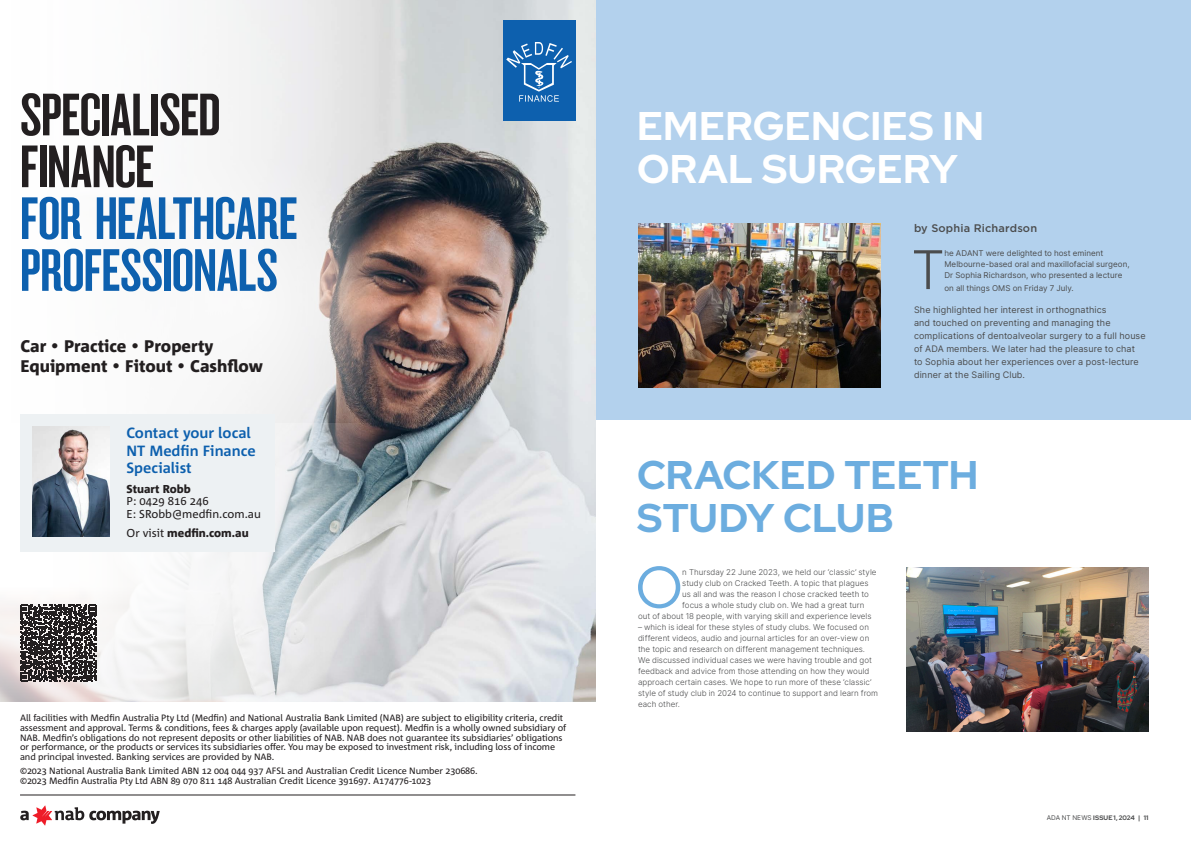
<style>
.page{position:relative;width:1191px;height:842px;background:#fff}
.page>*{position:absolute;margin:0;border:0;box-sizing:border-box;transform-origin:0 0}
.Body_Copy__after_drop{font:58.6px "Red Hat Display";color:#6caddf}
.t1{font:55.5px/51.8px "NAB Impact";letter-spacing:-.01em;color:#0d60ae}
.t2{font:55.5px/51.8px "NAB Impact";letter-spacing:-.01em;color:#231f20}
.Body_Copy__after_drop-2{font:53.4px "Inter";color:#4b4c4d}
.Sub_Headline{font:700 40px/43px "Red Hat Display";letter-spacing:.01em;color:#fff}
.Sub_Headline-2{font:700 40px/43px "Red Hat Display";letter-spacing:.005em;color:#6caddf}
.t3{font:800 16.8px/20.2px "Corpid C1";color:#231f20}
.t4{font:700 14.8px/17.8px "Corpid C1";color:#0d60ae}
.t5{font:11.5px/12.8px "Corpid C1";color:#231f20}
.t6{font:800 11.5px "Corpid C1";color:#231f20}
.Sub_Headline-3{font:500 11px "Gotham";letter-spacing:.015em;color:#4b4c4d}
.t7{font:9.2px/9.9px "Corpid C1";letter-spacing:-.01em;color:#231f20}
.Intro{font:9px/13px "Inter";letter-spacing:.015em;color:#4b4c4d}
.Body_Copy__after_drop-3{font:8px/11px "Inter";letter-spacing:.005em;color:#4b4c4d}
.t8{font:700 6.5px "Red Hat Display";letter-spacing:.015em;color:#4b4c4d}
.s1{font-size:12.3px}
.s2{font-weight:400}
.s3{font-family:"Inter";font-weight:400}
</style>
<div class="page">
<div style="left:595px;top:0;width:596px;height:420px;background:#b3d1ed"></div>
<img style="left:638px;top:223px;width:242px;height:165px">
<img style="left:906px;top:567px;width:242px;height:164px">
<img style="left:381px;top:0;width:214px;height:702px">
<svg style="left:0;top:0;width:381px;height:702px"></svg>
<svg style="left:106px;top:158px;width:291px;height:291px;fill:#f6f6f6"></svg>
<svg style="left:61px;top:584px;width:280px;height:118px;fill:#f0f0f0"></svg>
<hr style="left:20px;top:795px;width:555px;height:1px;background:#231f20">
<svg style="left:20px;top:805px;width:140px;height:20px"></svg>
<div style="left:20px;top:414px;width:255px;height:138px;background:#edf1f3"></div>
<img style="left:32px;top:426px;width:77px;height:110px">
<svg style="left:20px;top:605px;width:77px;height:76px"></svg>
<svg style="left:479px;top:0;width:116px;height:153px"></svg>
<h2 class="t2" style="left:20px;top:93px;width:202px">SPECIALISED<br>FINANCE</h2>
<h2 class="t1" style="left:20px;top:196px;width:279px">FOR HEALTHCARE<br>PROFESSIONALS</h2>
<h3 class="t3" style="left:20px;top:336px;width:244px">Car <span class="s1">•</span> Practice <span class="s1">•</span> Property<br>Equipment <span class="s1">•</span> Fitout <span class="s1">•</span> Cashflow</h3>
<h3 class="t4" style="left:126px;top:423px;width:131px">Contact your local<br>NT Medfin Finance<br>Specialist</h3>
<h3 class="t6" style="left:126px;top:481px;width:66px">Stuart Robb</h3>
<h3 class="t5" style="left:126px;top:495px;width:136px">P: 0429 816 246<br>E: SRobb@medfin.com.au</h3>
<h3 class="t6" style="left:126px;top:526px;width:124px"><span class="s2">Or visit</span> medfin.com.au</h3>
<p class="t7" style="left:20px;top:712px;width:548px">All facilities with Medfin Australia Pty Ltd (Medfin) and National Australia Bank Limited (NAB) are subject to eligibility criteria, credit assessment and approval. Terms &amp; conditions, fees &amp; charges apply (available upon request). Medfin is a wholly owned subsidiary of NAB. Medfin’s obligations do not represent deposits or other liabilities of NAB. NAB does not guarantee its subsidiaries’ obligations or performance, or the products or services its subsidiaries offer. You may be exposed to investment risk, including loss of income and principal invested. Banking services are provided by NAB.</p>
<p class="t7" style="left:20px;top:766px;width:459px">©2023 National Australia Bank Limited ABN 12 004 044 937 AFSL and Australian Credit Licence Number 230686. ©2023 Medfin Australia Pty Ltd ABN 89 070 811 148 Australian Credit Licence 391697. A174776-1023</p>
<p class="Sub_Headline" style="left:637px;top:103px;width:348px">EMERGENCIES IN<br>ORAL SURGERY</p>
<p class="Sub_Headline-3" style="left:914px;top:221px;width:125px">by Sophia Richardson</p>
<p class="Body_Copy__after_drop-2" style="left:911px;top:231px;width:35px">T</p>
<p class="Body_Copy__after_drop-3" style="left:944px;top:247px;width:187px">he ADANT were delighted to host eminent<br>Melbourne-based oral and maxillofacial surgeon,<br>Dr Sophia Richardson, who presented a lecture</p>
<p class="Body_Copy__after_drop-3" style="left:944px;top:282px;width:131px">on all things OMS on Friday 7 July.</p>
<p class="Intro" style="left:914px;top:303px;width:233px">She highlighted her interest in orthognathics<br>and touched on preventing and managing the complications of dentoalveolar surgery to a full house of ADA members. We later had the pleasure to chat to Sophia about her experiences over a post-lecture dinner at the Sailing Club.</p>
<p class="Sub_Headline-2" style="left:637px;top:452px;width:343px">CRACKED TEETH<br>STUDY CLUB</p>
<p class="Body_Copy__after_drop" style="left:635px;top:549px;width:49px">O</p>
<p class="Body_Copy__after_drop-3" style="left:682px;top:566px;width:196px">n Thursday 22 June 2023, we held our ‘classic’ style</p>
<p class="Body_Copy__after_drop-3" style="left:682px;top:577px;width:188px">study club on Cracked Teeth. A topic that plagues</p>
<p class="Body_Copy__after_drop-3" style="left:682px;top:588px;width:188px">us all and was the reason I chose cracked teeth to</p>
<p class="Body_Copy__after_drop-3" style="left:682px;top:599px;width:184px">focus a whole study club on. We had a great turn</p>
<p class="Body_Copy__after_drop-3" style="left:638px;top:610px;width:235px">out of about 18 people, with varying skill and experience levels</p>
<p class="Body_Copy__after_drop-3" style="left:638px;top:621px;width:242px">– which is ideal for these styles of study clubs. We focused on different videos, audio and journal articles for an over-view on the topic and research on different management techniques.<br>We discussed individual cases we were having trouble and got feedback and advice from those attending on how they would approach certain cases. We hope to run more of these ‘classic’ style of study club in 2024 to continue to support and learn from each other.</p>
<p class="t8" style="left:1046px;top:813px;width:103px"><span class="s3">ADA NT NEWS</span> ISSUE 1, 2024 | 11</p>
</div>
